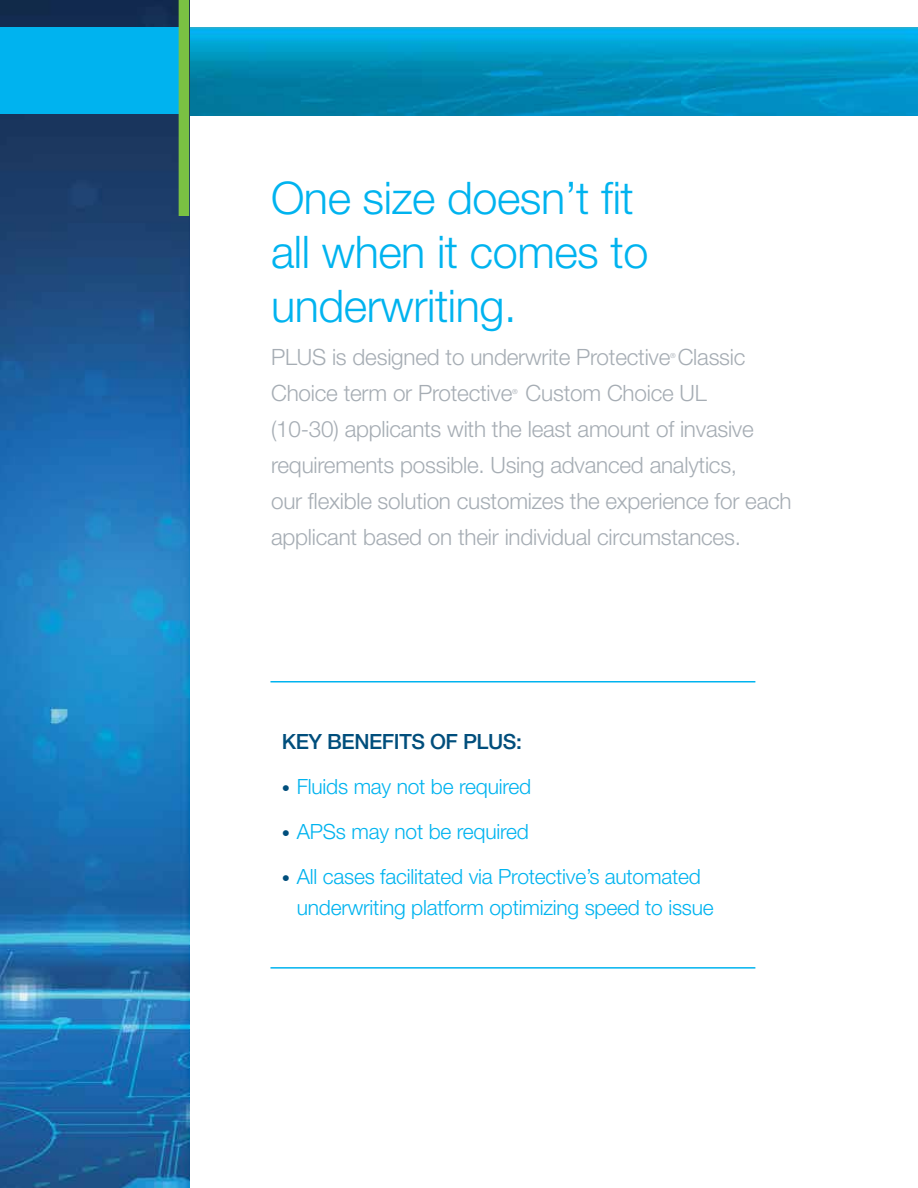
<style>
.page{position:relative;width:918px;height:1188px;background:#fff}
.page>*{position:absolute;margin:0;border:0;box-sizing:border-box;transform-origin:0 0}
.t1{font:300 45px/54px "Helvetica Neue LT Std";letter-spacing:-.01em;color:#00b3ef}
.t2{font:300 22.5px/36px "Helvetica Neue LT Std";letter-spacing:-.01em;color:#a6adb4}
.t3{font:300 21px/31.5px "Helvetica Neue LT Std";letter-spacing:-.01em;color:#00b3ef}
.t4{font:500 21px "Helvetica Neue LT Std";letter-spacing:-.02em;color:#004e7c}
.t5{font:300 7.05px "Helvetica Neue LT Std";color:#a6adb4}
.s1{font-weight:500;font-stretch:condensed;font-size:16.5px;color:#004e7c}
</style>
<div class="page">
<img style="left:189px;top:27px;width:729px;height:88px">
<img style="left:0;top:0;width:189px;height:1188px">
<hr style="left:270px;top:681px;width:485px;height:1px;background:#00b3ef">
<hr style="left:270px;top:967px;width:485px;height:2px;background:#00b3ef">
<div style="left:0;top:28px;width:183px;height:86px;background:#00b3ef"></div>
<div style="left:179px;top:0;width:10px;height:216px;background:#7ac143"></div>
<h1 class="t1" style="left:271px;top:170px;width:379px">One size doesn’t fit all when it comes to underwriting.</h1>
<p class="t2" style="left:271px;top:339px;width:476px">PLUS is designed to underwrite Protective Classic</p>
<p class="t5" style="left:670px;top:351px;width:7px">®</p>
<p class="t2" style="left:271px;top:375px;width:522px;text-indent:255px">Custom Choice UL<br>(10-30) applicants with the least amount of invasive requirements possible. Using advanced analytics,<br>our flexible solution customizes the experience for each applicant based on their individual circumstances.</p>
<p class="t2" style="left:271px;top:375px;width:243px">Choice term or Protective</p>
<p class="t5" style="left:512px;top:387px;width:7px">®</p>
<p class="t4" style="left:282px;top:729px;width:242px">KEY BENEFITS OF PLUS:</p>
<p class="t3" style="left:282px;top:770px;width:251px"><span class="s1">•</span> Fluids may not be required</p>
<p class="t3" style="left:282px;top:815px;width:249px"><span class="s1">•</span> APSs may not be required</p>
<p class="t3" style="left:297px;top:860px;width:418px;text-indent:-15px"><span class="s1">•</span> All cases facilitated via Protective’s automated underwriting platform optimizing speed to issue</p>
</div>
